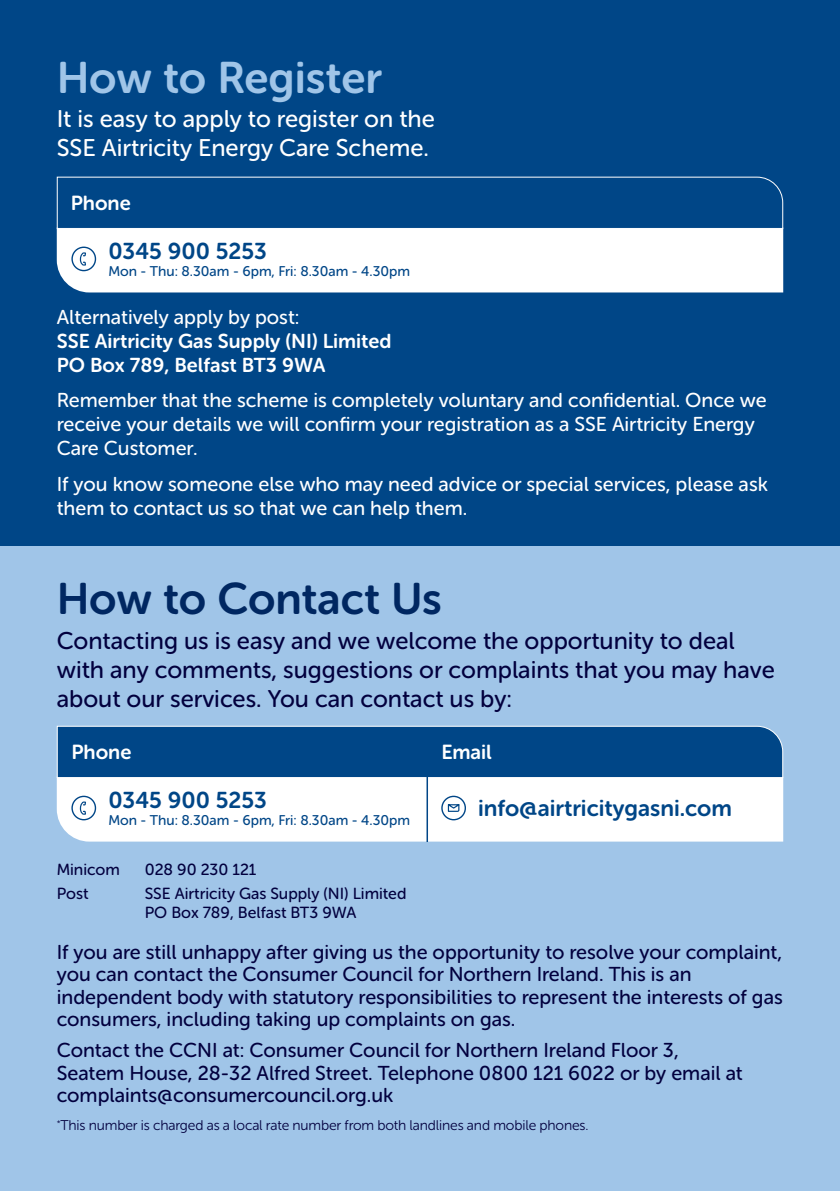
<style>
.page{position:relative;width:840px;height:1191px;background:#fff}
.page>*{position:absolute;margin:0;border:0;box-sizing:border-box;transform-origin:0 0}
.t1{font:44px "Museo Sans Rounded 700";letter-spacing:-.005em;color:#002761}
.t2{font:44px "Museo Sans Rounded 700";color:#a0c5e8}
.t3{font:24px/28.8px "Museo Sans Rounded 500";color:#02003e}
.t4{font:24px/28.8px "Museo Sans Rounded 500";color:#fff}
.t5{font:22.8px "Museo Sans Rounded 700";color:#004687}
.t6{font:20.2px "Museo Sans Rounded 700";color:#fff}
.t7{font:20px/22.4px "Museo Sans Rounded 500";color:#02003e}
.t8{font:20px/24px "Museo Sans Rounded 500";color:#fff}
.t9{font:20px/24px "Museo Sans Rounded 700";color:#fff}
.t10{font:16px/19.2px "Museo Sans Rounded 500";color:#02003e}
.t11{font:14px "Museo Sans Rounded 500";color:#004687}
.t12{font:14px "Museo Sans Rounded 300";letter-spacing:-.01em;color:#02003e}
.s1{font-family:"Museo Sans Rounded 500"}
</style>
<div class="page">
<div style="left:0;top:0;width:839px;height:595px;background:#004687"></div>
<div style="left:0;top:546px;width:839px;height:645px;background:#a0c5e8"></div>
<div style="left:57px;top:229px;width:725px;height:63px;background:#fff"></div>
<svg style="left:56px;top:176px;width:727px;height:53px"></svg>
<div style="left:71px;top:246px;width:25px;height:25px;border:1px solid #004687;border-radius:50%"></div>
<svg style="left:80px;top:252px;width:6px;height:14px"></svg>
<div style="left:57px;top:778px;width:725px;height:63px;background:#fff"></div>
<div style="left:56px;top:725px;width:727px;height:53px;background:#004687"></div>
<div style="left:71px;top:795px;width:25px;height:25px;border:1px solid #004687;border-radius:50%"></div>
<svg style="left:80px;top:801px;width:6px;height:13px"></svg>
<hr style="left:426px;top:777px;width:2px;height:65px;background:#004687">
<div style="left:441px;top:795px;width:24px;height:25px;border:1px solid #004687;border-radius:50%"></div>
<svg style="left:446px;top:803px;width:14px;height:9px"></svg>
<p class="t2" style="left:57px;top:53px;width:326px">How to Register</p>
<p class="t4" style="left:57px;top:105px;width:379px">It is easy to apply to register on the<br>SSE Airtricity Energy Care Scheme.</p>
<p class="t6" style="left:71px;top:192px;width:61px">Phone</p>
<p class="t5" style="left:108px;top:238px;width:160px">0345 900 5253</p>
<p class="t11" style="left:108px;top:263px;width:303px">Mon - Thu: 8.30am - 6pm, Fri: 8.30am - 4.30pm</p>
<p class="t9" style="left:57px;top:305px;width:336px"><span class="s1">Alternatively apply by post:<br></span>SSE Airtricity Gas Supply (NI) Limited<br>PO Box 789, Belfast BT3 9WA</p>
<p class="t8" style="left:57px;top:389px;width:711px">Remember that the scheme is completely voluntary and confidential. Once we receive your details we will confirm your registration as a SSE Airtricity Energy<br>Care Customer.</p>
<p class="t8" style="left:57px;top:472px;width:712px">If you know someone else who may need advice or special services, please ask them to contact us so that we can help them.</p>
<p class="t1" style="left:57px;top:575px;width:386px">How to Contact Us</p>
<p class="t3" style="left:57px;top:626px;width:719px">Contacting us is easy and we welcome the opportunity to deal with any comments, suggestions or complaints that you may have about our services. You can contact us by:</p>
<p class="t6" style="left:71px;top:741px;width:61px">Phone</p>
<p class="t5" style="left:108px;top:787px;width:160px">0345 900 5253</p>
<p class="t11" style="left:108px;top:812px;width:303px">Mon - Thu: 8.30am - 6pm, Fri: 8.30am - 4.30pm</p>
<p class="t10" style="left:57px;top:860px;width:65px">Minicom</p>
<p class="t10" style="left:145px;top:860px;width:113px">028 90 230 121</p>
<p class="t10" style="left:57px;top:883px;width:33px">Post</p>
<p class="t10" style="left:145px;top:883px;width:263px">SSE Airtricity Gas Supply (NI) Limited<br>PO Box 789, Belfast BT3 9WA</p>
<p class="t6" style="left:441px;top:741px;width:52px">Email</p>
<p class="t5" style="left:478px;top:795px;width:255px">info@airtricitygasni.com</p>
<p class="t7" style="left:57px;top:940px;width:727px">If you are still unhappy after giving us the opportunity to resolve your complaint, you can contact the Consumer Council for Northern Ireland. This is an independent body with statutory responsibilities to represent the interests of gas consumers, including taking up complaints on gas.</p>
<p class="t7" style="left:57px;top:1039px;width:687px">Contact the CCNI at: Consumer Council for Northern Ireland Floor 3,<br>Seatem House, 28-32 Alfred Street. Telephone 0800 121 6022 or by email at complaints@consumercouncil.org.uk</p>
<p class="t12" style="left:57px;top:1118px;width:533px"><sup>*</sup>This number is charged as a local rate number from both landlines and mobile phones.</p>
</div>
